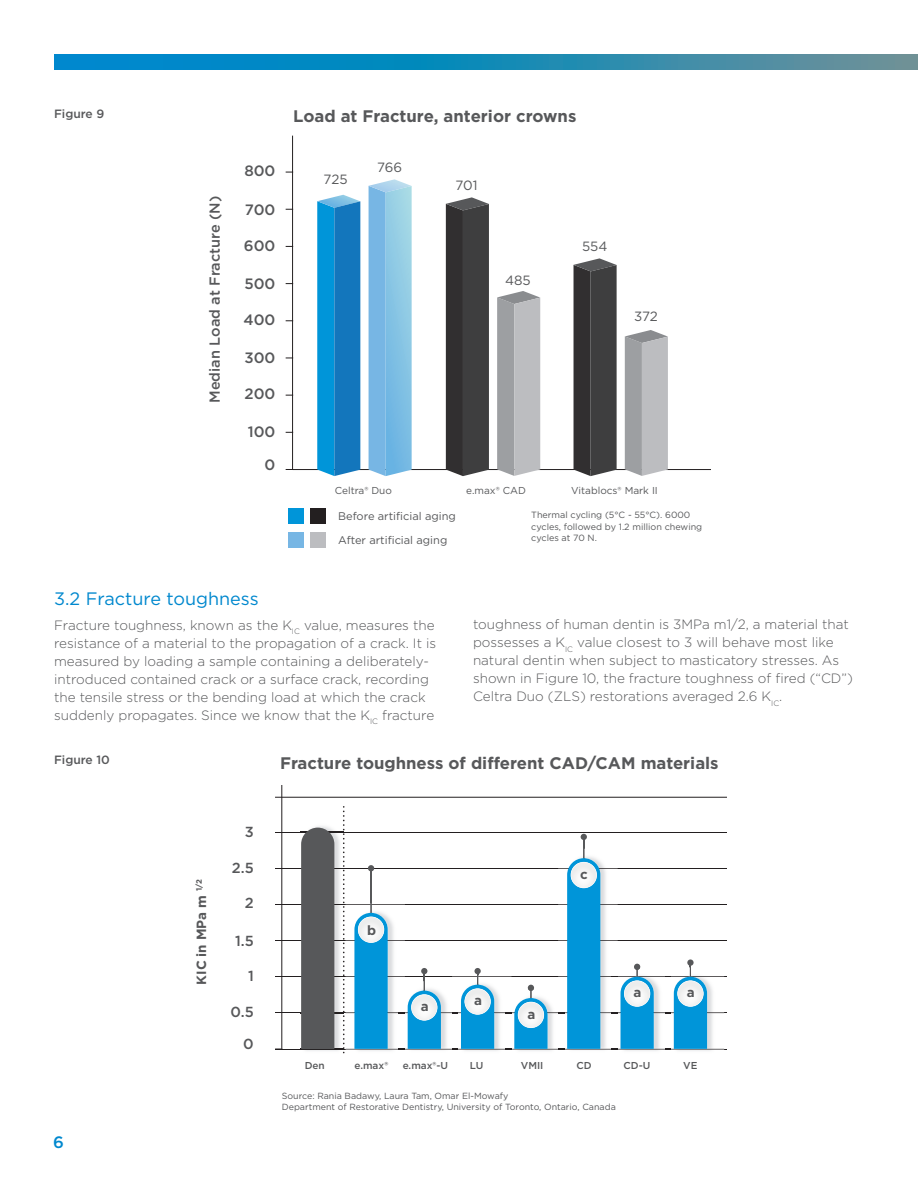
<style>
.page{position:relative;width:918px;height:1188px;background:#fff}
.page>*{position:absolute;margin:0;border:0;box-sizing:border-box;transform-origin:0 0}
.t1{font:18px "Gotham";color:#0088ce}
.t2{font:700 16.8px "Gotham";color:#57585a}
.t3{font:700 16.65px "Gotham";color:#57585a}
.t4{font:500 16.5px "Gotham";color:#0088ce}
.t5{font:500 15px "Gotham";color:#57585a}
.t6{font:500 14.7px "Gotham";color:#57585a}
.t7{font:500 14.55px "Gotham";color:#57585a}
.t8{font:300 13.5px/18px "Gotham";color:#57585a}
.t9{font:700 13.35px "Gotham";color:#57585a}
.t10{font:13.35px "Gotham";letter-spacing:-.005em;color:#57585a}
.t11{font:500 12px "Gotham";color:#57585a}
.t12{font:11.1px/24.2px "Gotham";color:#57585a}
.t13{font:10.05px "Gotham";color:#57585a}
.t14{font:500 10.05px "Gotham";color:#57585a}
.t15{font:9px/11.2px "Gotham";color:#57585a}
.t16{font:8.85px/10.6px "Gotham";color:#57585a}
</style>
<div class="page">
<hr style="left:293px;top:469px;width:417px;height:1px;background:#231f20">
<hr style="left:292px;top:136px;width:1px;height:333px;background:#231f20">
<svg style="left:317px;top:195px;width:43px;height:281px;background:#1687c9"></svg>
<svg style="left:368px;top:179px;width:44px;height:297px;background:#87c2e5"></svg>
<svg style="left:446px;top:197px;width:43px;height:279px;background:#3e3e3f"></svg>
<svg style="left:497px;top:291px;width:43px;height:185px;background:#b1b3b5"></svg>
<svg style="left:573px;top:258px;width:43px;height:218px;background:#434243"></svg>
<svg style="left:625px;top:330px;width:43px;height:146px;background:#b1b3b6"></svg>
<div style="left:289px;top:508px;width:15px;height:16px;background:#0095d9"></div>
<div style="left:289px;top:532px;width:15px;height:16px;background:#77b6e4"></div>
<div style="left:310px;top:508px;width:15px;height:16px;background:#231f20"></div>
<div style="left:310px;top:532px;width:15px;height:16px;background:#bcbdc0"></div>
<hr style="left:275px;top:831px;width:451px;height:1px;background:#231f20">
<hr style="left:275px;top:797px;width:451px;height:1px;background:#231f20">
<hr style="left:275px;top:868px;width:451px;height:1px;background:#231f20">
<hr style="left:275px;top:904px;width:451px;height:1px;background:#231f20">
<hr style="left:275px;top:940px;width:451px;height:1px;background:#231f20">
<hr style="left:275px;top:976px;width:451px;height:1px;background:#231f20">
<hr style="left:275px;top:1012px;width:451px;height:1px;background:#231f20">
<hr style="left:281px;top:785px;width:1px;height:263px;background:#231f20">
<hr style="left:275px;top:1048px;width:451px;height:1px;background:#231f20">
<hr style="left:370px;top:868px;width:2px;height:76px;background:#57585a">
<svg style="left:368px;top:865px;width:6px;height:6px"></svg>
<hr style="left:424px;top:971px;width:1px;height:75px;background:#57585a">
<svg style="left:421px;top:967px;width:6px;height:7px"></svg>
<hr style="left:477px;top:971px;width:1px;height:75px;background:#57585a">
<svg style="left:474px;top:967px;width:7px;height:7px"></svg>
<hr style="left:583px;top:836px;width:1px;height:76px;background:#57585a">
<svg style="left:580px;top:833px;width:7px;height:7px"></svg>
<img style="left:346px;top:917px;width:53px;height:134px">
<img style="left:346px;top:904px;width:59px;height:1px">
<img style="left:346px;top:940px;width:59px;height:1px">
<img style="left:346px;top:976px;width:59px;height:1px">
<img style="left:346px;top:1012px;width:53px;height:1px">
<img style="left:346px;top:1048px;width:53px;height:1px">
<svg style="left:354px;top:903px;width:34px;height:145px;background:#35a9de"></svg>
<img style="left:300px;top:826px;width:43px;height:225px">
<img style="left:300px;top:1048px;width:43px;height:1px">
<div style="left:301px;top:827px;width:33px;height:221px;background:#57585a"></div>
<img style="left:399px;top:994px;width:53px;height:56px">
<svg style="left:399px;top:981px;width:42px;height:68px"></svg>
<img style="left:452px;top:989px;width:53px;height:62px">
<img style="left:494px;top:976px;width:17px;height:1px">
<svg style="left:452px;top:975px;width:42px;height:74px"></svg>
<img style="left:505px;top:1002px;width:53px;height:49px">
<svg style="left:505px;top:984px;width:42px;height:65px"></svg>
<img style="left:564px;top:862px;width:48px;height:188px">
<img style="left:600px;top:868px;width:17px;height:1px">
<img style="left:600px;top:904px;width:17px;height:1px">
<img style="left:600px;top:940px;width:17px;height:1px">
<img style="left:600px;top:976px;width:12px;height:1px">
<img style="left:600px;top:1012px;width:12px;height:1px">
<img style="left:600px;top:1048px;width:12px;height:1px">
<svg style="left:558px;top:848px;width:42px;height:201px"></svg>
<img style="left:617px;top:981px;width:107px;height:70px">
<svg style="left:612px;top:963px;width:42px;height:86px"></svg>
<img style="left:707px;top:976px;width:17px;height:1px">
<img style="left:707px;top:1012px;width:17px;height:1px">
<img style="left:707px;top:1048px;width:17px;height:1px">
<img style="left:665px;top:1049px;width:6px;height:2px">
<svg style="left:665px;top:959px;width:42px;height:90px"></svg>
<svg style="left:343px;top:806px;width:1px;height:247px"></svg>
<svg style="left:54px;top:54px;width:864px;height:16px;background:#218bb5"></svg>
<p class="t11" style="left:54px;top:107px;width:52px">Figure 9</p>
<p class="t6" style="left:201px;top:388px;width:211px;rotate:-90deg">Median Load at Fracture (N)</p>
<p class="t7" style="left:206px;top:403px;width:208px;rotate:-90deg">Median Load at Fracture (N)</p>
<p class="t5" style="left:244px;top:161px;width:33px">800</p>
<p class="t5" style="left:245px;top:201px;width:32px">700</p>
<p class="t5" style="left:244px;top:237px;width:33px">600</p>
<p class="t5" style="left:244px;top:274px;width:33px">500</p>
<p class="t5" style="left:243px;top:310px;width:33px">400</p>
<p class="t5" style="left:244px;top:349px;width:32px">300</p>
<p class="t5" style="left:245px;top:385px;width:32px">200</p>
<p class="t5" style="left:248px;top:422px;width:29px">100</p>
<p class="t5" style="left:265px;top:455px;width:12px">0</p>
<p class="t2" style="left:293px;top:106px;width:285px">Load at Fracture, anterior crowns</p>
<p class="t10" style="left:323px;top:171px;width:26px">725</p>
<p class="t10" style="left:377px;top:159px;width:27px">766</p>
<p class="t10" style="left:455px;top:178px;width:24px">701</p>
<p class="t10" style="left:505px;top:272px;width:27px">485</p>
<p class="t10" style="left:582px;top:238px;width:27px">554</p>
<p class="t10" style="left:634px;top:308px;width:25px">372</p>
<p class="t13" style="left:335px;top:484px;width:59px">Celtra® Duo</p>
<p class="t13" style="left:466px;top:484px;width:61px">e.max® CAD</p>
<p class="t13" style="left:571px;top:484px;width:88px">Vitablocs® Mark II</p>
<p class="t15" style="left:532px;top:522px;width:159px">Thermal cycling (5°C - 55°C). 6000</p>
<p class="t12" style="left:338px;top:503px;width:119px">Before artificial aging<br>After artificial aging</p>
<p class="t15" style="left:531px;top:509px;width:172px">Thermal cycling (5°C - 55°C). 6000 cycles, followed by 1.2 million chewing cycles at 70 N.</p>
<h1 class="t1" style="left:54px;top:588px;width:206px">3.2 Fracture toughness</h1>
<p class="t8" style="left:54px;top:616px;width:383px">Fracture toughness, known as the K<sub>IC</sub> value, measures the resistance of a material to the propagation of a crack. It is measured by loading a sample containing a deliberately&shy;introduced contained crack or a surface crack, recording the tensile stress or the bending load at which the crack suddenly propagates. Since we know that the K<sub>IC</sub> fracture</p>
<p class="t8" style="left:473px;top:615px;width:381px">toughness of human dentin is 3MPa m1/2, a material that possesses a K<sub>IC</sub> value closest to 3 will behave most like natural dentin when subject to masticatory stresses. As shown in Figure 10, the fracture toughness of fired (“CD”)<br>Celtra Duo (ZLS) restorations averaged 2.6 K<sub>IC</sub>.</p>
<p class="t11" style="left:54px;top:752px;width:57px">Figure 10</p>
<p class="t4" style="left:53px;top:1133px;width:12px">6</p>
<p class="t9" style="left:193px;top:984px;width:107px;rotate:-90deg">KIC in MPa m <sup>1/2</sup></p>
<p class="t9" style="left:192px;top:997px;width:107px;rotate:-90deg">KIC in MPa m <sup>1/2</sup></p>
<p class="t7" style="left:245px;top:822px;width:11px">3</p>
<p class="t7" style="left:232px;top:859px;width:23px">2.5</p>
<p class="t7" style="left:245px;top:894px;width:10px">2</p>
<p class="t7" style="left:235px;top:931px;width:20px">1.5</p>
<p class="t7" style="left:248px;top:966px;width:7px">1</p>
<p class="t7" style="left:231px;top:1003px;width:25px">0.5</p>
<p class="t7" style="left:243px;top:1035px;width:12px">0</p>
<p class="t3" style="left:280px;top:753px;width:440px">Fracture toughness of different CAD/CAM materials</p>
<p class="t9" style="left:367px;top:921px;width:11px">b</p>
<p class="t9" style="left:421px;top:997px;width:9px">a</p>
<p class="t9" style="left:474px;top:992px;width:9px">a</p>
<p class="t9" style="left:580px;top:866px;width:9px">c</p>
<p class="t9" style="left:527px;top:1006px;width:9px">a</p>
<p class="t9" style="left:633px;top:984px;width:9px">a</p>
<p class="t9" style="left:687px;top:984px;width:9px">a</p>
<p class="t14" style="left:305px;top:1058px;width:22px">Den</p>
<p class="t14" style="left:354px;top:1058px;width:35px">e.max®</p>
<p class="t14" style="left:403px;top:1058px;width:47px">e.max®-U</p>
<p class="t14" style="left:470px;top:1058px;width:15px">LU</p>
<p class="t14" style="left:521px;top:1058px;width:24px">VMII</p>
<p class="t14" style="left:576px;top:1058px;width:17px">CD</p>
<p class="t14" style="left:623px;top:1058px;width:28px">CD-U</p>
<p class="t14" style="left:683px;top:1058px;width:16px">VE</p>
<p class="t16" style="left:282px;top:1090px;width:335px">Source: Rania Badawy, Laura Tam, Omar El-Mowafy<br>Department of Restorative Dentistry, University of Toronto, Ontario, Canada</p>
<p class="t16" style="left:280px;top:1103px;width:228px">Source: Rania Badawy, Laura Tam, Omar El-Mowafy</p>
</div>
